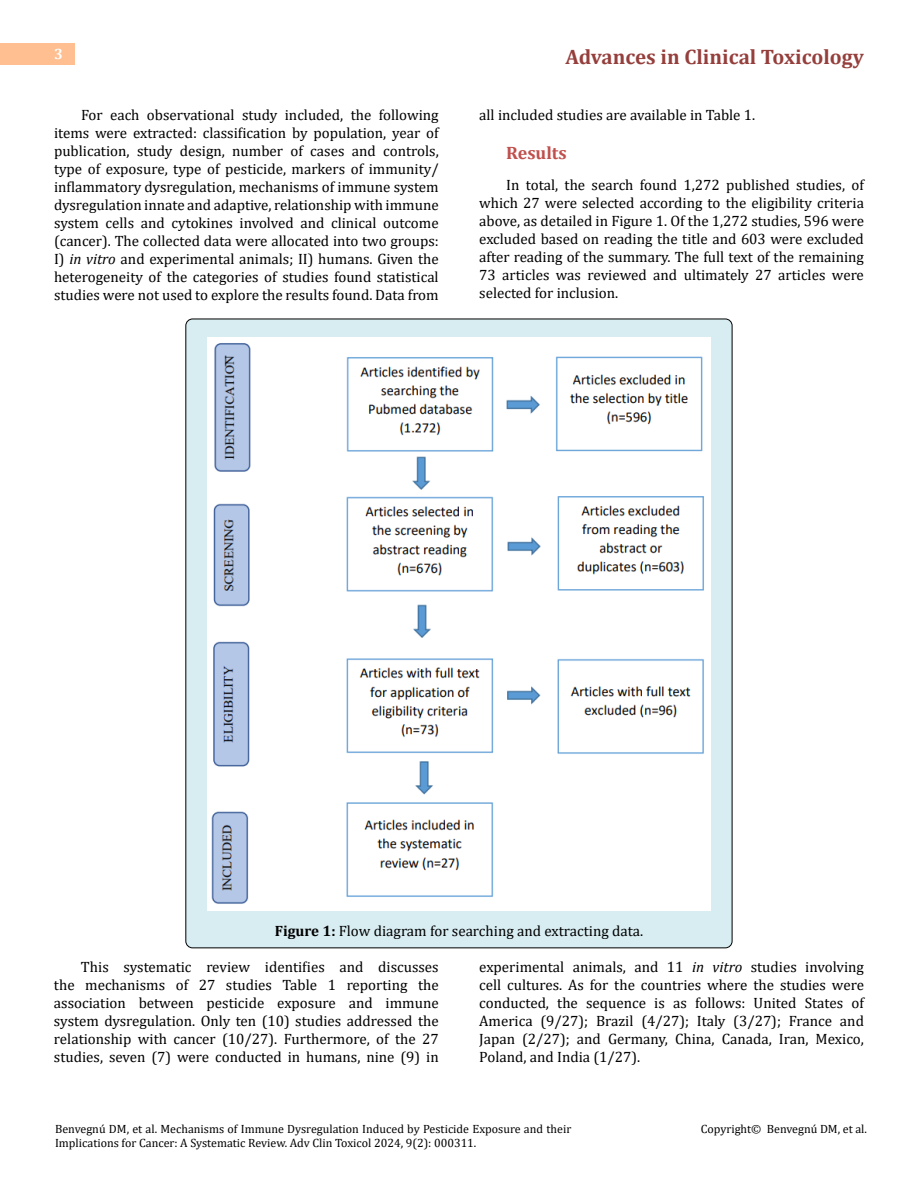
<style>
.page{position:relative;width:918px;height:1188px;background:#fff}
.page>*{position:absolute;margin:0;border:0;box-sizing:border-box;transform-origin:0 0}
.t1{font:700 21px "Cambria";color:#953f3c}
.t2{font:700 18px "Cambria";color:#c0504d}
.t3{font:15px/18px "Cambria";color:#000;text-align:justify}
.t4{font:700 15px "Cambria";color:#fff}
.t5{font:12px/14.4px "Cambria";color:#000}
.s1{font-style:italic}
.s2{font-weight:700}
</style>
<div class="page">
<div style="left:0;top:43px;width:75px;height:21px;background:#ffbf91"></div>
<div style="left:186px;top:319px;width:546px;height:629px;background:#d8edf2;border-radius:7px"></div>
<img style="left:207px;top:337px;width:504px;height:574px">
<p class="t4" style="left:54px;top:44px;width:10px">3</p>
<h1 class="t1" style="left:565px;top:42px;width:300px">Advances in Clinical Toxicology</h1>
<p class="t3" style="left:54px;top:105px;width:386px;text-indent:27px">For each observational study included, the following items were extracted: classification by population, year of publication, study design, number of cases and controls, type of exposure, type of pesticide, markers of immunity/ inflammatory dysregulation, mechanisms of immune system dysregulation innate and adaptive, relationship with immune system cells and cytokines involved and clinical outcome (cancer). The collected data were allocated into two groups:<br>I) <span class="s1">in vitro</span> and experimental animals; II) humans. Given the heterogeneity of the categories of studies found statistical studies were not used to explore the results found. Data from</p>
<p class="t3" style="left:479px;top:105px;width:278px">all included studies are available in Table 1.</p>
<p class="t2" style="left:506px;top:140px;width:62px">Results</p>
<p class="t3" style="left:479px;top:176px;width:386px;text-indent:27px">In total, the search found 1,272 published studies, of which 27 were selected according to the eligibility criteria above, as detailed in Figure 1. Of the 1,272 studies, 596 were excluded based on reading the title and 603 were excluded after reading of the summary. The full text of the remaining 73 articles was reviewed and ultimately 27 articles were selected for inclusion.</p>
<p class="t3" style="left:275px;top:922px;width:370px"><span class="s2">Figure 1:</span> Flow diagram for searching and extracting data.</p>
<p class="t3" style="left:54px;top:958px;width:386px;text-indent:27px">This systematic review identifies and discusses the mechanisms of 27 studies Table 1 reporting the association between pesticide exposure and immune system dysregulation. Only ten (10) studies addressed the relationship with cancer (10/27). Furthermore, of the 27 studies, seven (7) were conducted in humans, nine (9) in</p>
<p class="t3" style="left:479px;top:958px;width:386px">experimental animals, and 11 <span class="s1">in vitro</span> studies involving cell cultures. As for the countries where the studies were conducted, the sequence is as follows: United States of America (9/27); Brazil (4/27); Italy (3/27); France and Japan (2/27); and Germany, China, Canada, Iran, Mexico, Poland, and India (1/27).</p>
<p class="t5" style="left:55px;top:1121px;width:518px">Benvegnú DM, et al. Mechanisms of Immune Dysregulation Induced by Pesticide Exposure and their<br>Implications for Cancer: A Systematic Review. Adv Clin Toxicol 2024, 9(2): 000311.</p>
<p class="t5" style="left:701px;top:1121px;width:168px">Copyright© Benvegnú DM, et al.</p>
</div>
